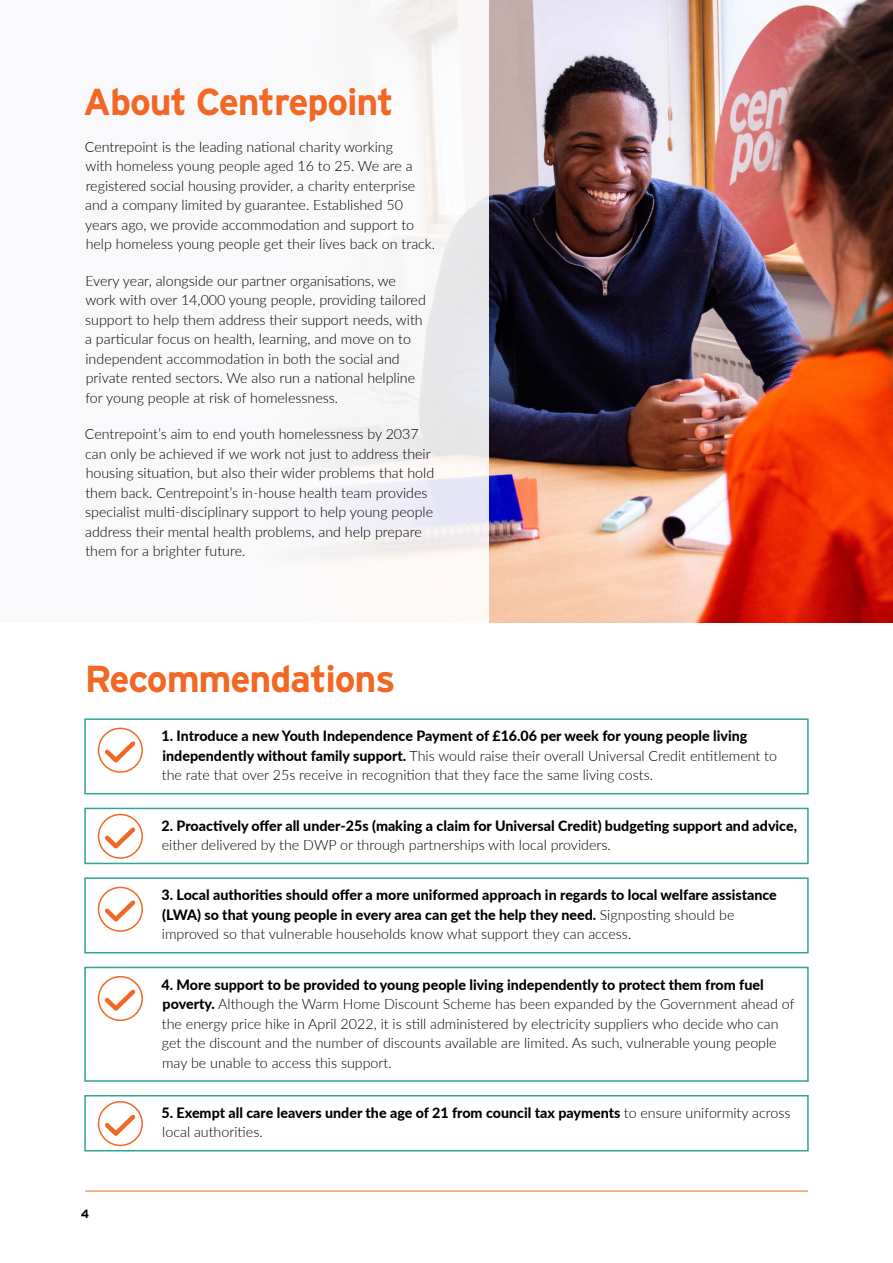
<style>
.page{position:relative;width:893px;height:1263px;background:#fff}
.page>*{position:absolute;margin:0;border:0;box-sizing:border-box;transform-origin:0 0}
.t1{font:700 37.5px "Interstate";letter-spacing:-.03em;color:#f26724}
.t2{font:300 14.25px/19.5px "Lato";color:#000}
.t3{font:800 14.25px/19.5px "Lato";color:#000}
.t4{font:700 12px "Interstate";color:#000}
.s1{font-weight:800}
.s2{font-weight:300}
</style>
<div class="page">
<img style="left:489px;top:0;width:404px;height:623px">
<div style="left:84px;top:718px;width:725px;height:76px;border:2px solid #2fa493"></div>
<div style="left:84px;top:808px;width:725px;height:56px;border:2px solid #2fa493"></div>
<div style="left:84px;top:877px;width:725px;height:76px;border:2px solid #2fa493"></div>
<div style="left:84px;top:967px;width:725px;height:115px;border:2px solid #2fa493"></div>
<div style="left:84px;top:1095px;width:725px;height:56px;border:2px solid #2fa493"></div>
<div style="left:98px;top:728px;width:45px;height:45px;border:2px solid #f26724;border-radius:50%"></div>
<svg style="left:101px;top:737px;width:38px;height:29px"></svg>
<div style="left:98px;top:814px;width:45px;height:45px;border:2px solid #f26724;border-radius:50%"></div>
<svg style="left:101px;top:823px;width:38px;height:29px"></svg>
<div style="left:98px;top:887px;width:45px;height:45px;border:2px solid #f26724;border-radius:50%"></div>
<svg style="left:101px;top:896px;width:38px;height:29px"></svg>
<div style="left:98px;top:976px;width:45px;height:45px;border:2px solid #f26724;border-radius:50%"></div>
<svg style="left:101px;top:985px;width:38px;height:30px"></svg>
<div style="left:98px;top:1101px;width:45px;height:45px;border:2px solid #f26724;border-radius:50%"></div>
<svg style="left:101px;top:1110px;width:38px;height:30px"></svg>
<hr style="left:85px;top:1191px;width:723px;height:1px;background:#f26724">
<h1 class="t1" style="left:83px;top:81px;width:312px">About Centrepoint</h1>
<p class="t2" style="left:85px;top:136px;width:352px">Centrepoint is the leading national charity working<br>with homeless young people aged 16 to 25. We are a registered social housing provider, a charity enterprise and a company limited by guarantee. Established 50 years ago, we provide accommodation and support to help homeless young people get their lives back on track.</p>
<p class="t2" style="left:85px;top:270px;width:342px">Every year, alongside our partner organisations, we work with over 14,000 young people, providing tailored support to help them address their support needs, with a particular focus on health, learning, and move on to independent accommodation in both the social and private rented sectors. We also run a national helpline for young people at risk of homelessness.</p>
<p class="t2" style="left:85px;top:424px;width:351px">Centrepoint’s aim to end youth homelessness by 2037 can only be achieved if we work not just to address their housing situation, but also their wider problems that hold them back. Centrepoint’s in-house health team provides specialist multi-disciplinary support to help young people address their mental health problems, and help prepare them for a brighter future.</p>
<h1 class="t1" style="left:85px;top:658px;width:312px">Recommendations</h1>
<p class="t2" style="left:162px;top:726px;width:617px"><span class="s1">1. Introduce a new Youth Independence Payment of £16.06 per week for young people living independently without family support.</span> This would raise their overall Universal Credit entitlement to the rate that over 25s receive in recognition that they face the same living costs.</p>
<p class="t3" style="left:162px;top:815px;width:637px">2. Proactively offer all under-25s (making a claim for Universal Credit) budgeting support and advice,</p>
<p class="t2" style="left:162px;top:835px;width:451px">either delivered by the DWP or through partnerships with local providers.</p>
<p class="t3" style="left:162px;top:885px;width:617px">3. Local authorities should offer a more uniformed approach in regards to local welfare assistance (LWA) so that young people in every area can get the help they need. <span class="s2">Signposting should be improved so that vulnerable households know what support they can access.</span></p>
<p class="t2" style="left:162px;top:974px;width:634px"><span class="s1">4. More support to be provided to young people living independently to protect them from fuel poverty.</span> Although the Warm Home Discount Scheme has been expanded by the Government ahead of the energy price hike in April 2022, it is still administered by electricity suppliers who decide who can get the discount and the number of discounts available are limited. As such, vulnerable young people may be unable to access this support.</p>
<p class="t3" style="left:162px;top:1102px;width:630px">5. Exempt all care leavers under the age of 21 from council tax payments <span class="s2">to ensure uniformity across local authorities.</span></p>
<p class="t4" style="left:81px;top:1206px;width:10px">4</p>
</div>
